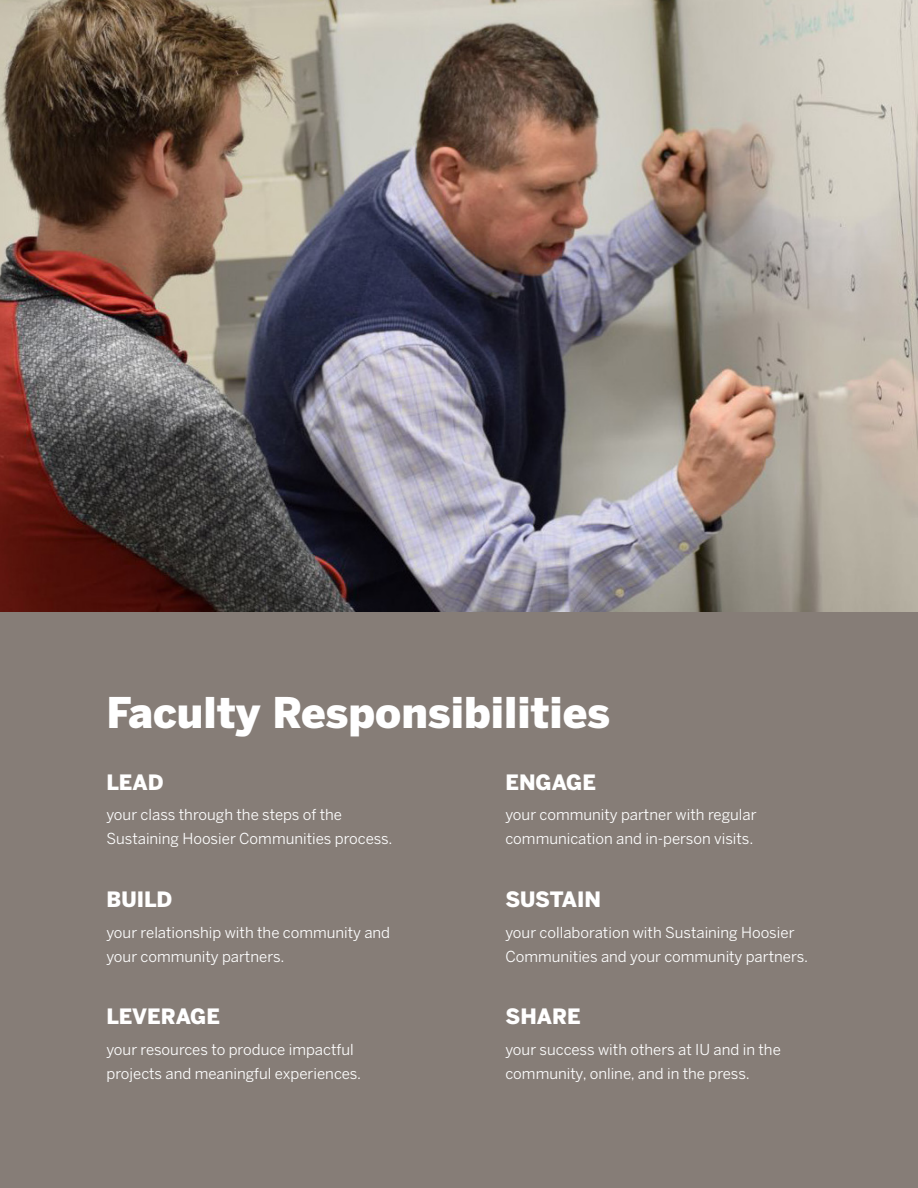
<style>
.page{position:relative;width:918px;height:1188px;background:#867d77}
.page>*{position:absolute;margin:0;border:0;box-sizing:border-box;transform-origin:0 0}
.t1{font:900 42px "Benton Sans";color:#fff}
.t2{font:900 21px "Benton Sans";color:#fff}
.Paragraph{font:15px/24px "Benton Sans";color:#fff}
</style>
<div class="page">
<img style="left:0;top:0;width:918px;height:611px">
<h1 class="t1" style="left:106px;top:686px;width:505px">Faculty Responsibilities</h1>
<h2 class="t2" style="left:106px;top:769px;width:59px">LEAD</h2>
<p class="Paragraph" style="left:106px;top:803px;width:288px">your class through the steps of the<br>Sustaining Hoosier Communities process.</p>
<h2 class="t2" style="left:506px;top:769px;width:92px">ENGAGE</h2>
<p class="Paragraph" style="left:506px;top:803px;width:253px">your community partner with regular communication and in-person visits.</p>
<h2 class="t2" style="left:106px;top:886px;width:67px">BUILD</h2>
<p class="Paragraph" style="left:106px;top:920px;width:285px">your relationship with the community and your community partners.</p>
<h2 class="t2" style="left:106px;top:1003px;width:115px">LEVERAGE</h2>
<p class="Paragraph" style="left:106px;top:1037px;width:256px">your resources to produce impactful projects and meaningful experiences.</p>
<h2 class="t2" style="left:506px;top:886px;width:97px">SUSTAIN</h2>
<p class="Paragraph" style="left:506px;top:920px;width:304px">your collaboration with Sustaining Hoosier<br>Communities and your community partners.</p>
<h2 class="t2" style="left:506px;top:1003px;width:77px">SHARE</h2>
<p class="Paragraph" style="left:506px;top:1037px;width:277px">your success with others at IU and in the community, online, and in the press.</p>
</div>
